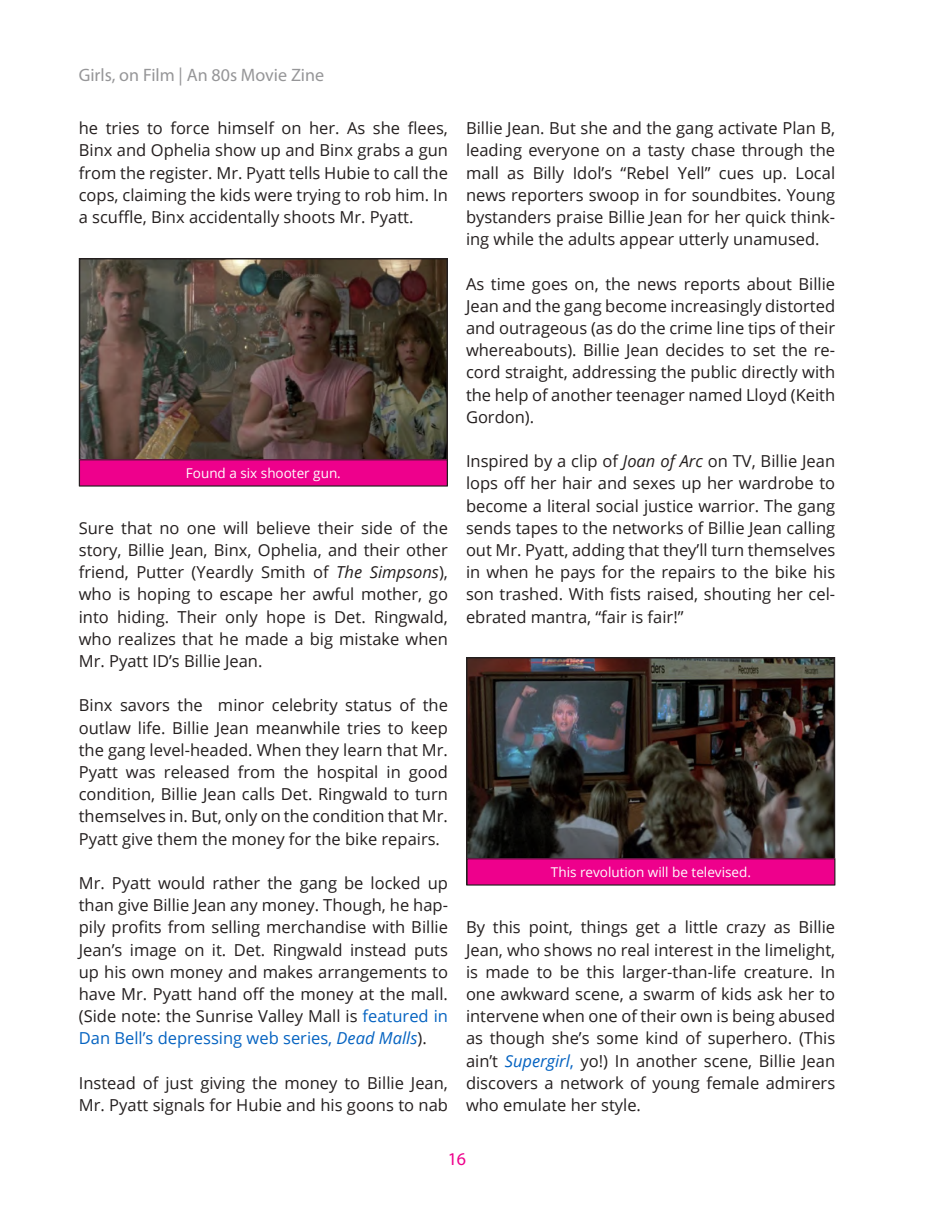
<style>
.page{position:relative;width:932px;height:1215px;background:#fff}
.page>*{position:absolute;margin:0;border:0;box-sizing:border-box;transform-origin:0 0}
.t1{font:18px "Myriad Pro";color:#969698}
.t2{font:18px "Myriad Pro";color:#ee008c}
.t3{font:16.5px/22.2px "Open Sans";color:#241f1f;text-align:justify}
.t4{font:13.5px "Open Sans";color:#fff}
.s1{font-style:italic}
.s2{color:#0563c1}
.s3{font-style:italic;color:#0563c1}
</style>
<div class="page">
<img style="left:82px;top:261px;width:363px;height:198px">
<div style="left:79px;top:258px;width:369px;height:228px;border:2px solid #241f1f"></div>
<div style="left:80px;top:460px;width:367px;height:26px;background:#ee008c"></div>
<img style="left:469px;top:660px;width:363px;height:198px">
<div style="left:466px;top:657px;width:369px;height:228px;border:2px solid #241f1f"></div>
<div style="left:467px;top:859px;width:367px;height:26px;background:#ee008c"></div>
<p class="t1" style="left:79px;top:64px;width:247px">Girls, on Film | An 80s Movie Zine</p>
<p class="t3" style="left:79px;top:117px;width:371px">he tries to force himself on her. As she flees, Binx and Ophelia show up and Binx grabs a gun from the register. Mr. Pyatt tells Hubie to call the cops, claiming the kids were trying to rob him. In a scuffle, Binx accidentally shoots Mr. Pyatt.</p>
<p class="t4" style="left:186px;top:464px;width:156px">Found a six shooter gun.</p>
<p class="t3" style="left:79px;top:516px;width:371px">Sure that no one will believe their side of the story, Billie Jean, Binx, Ophelia, and their other friend, Putter (Yeardly Smith of <span class="s1">The Simpsons</span>), who is hoping to escape her awful mother, go into hiding. Their only hope is Det. Ringwald, who realizes that he made a big mistake when Mr. Pyatt ID’s Billie Jean.</p>
<p class="t3" style="left:79px;top:694px;width:371px">Binx savors the minor celebrity status of the outlaw life. Billie Jean meanwhile tries to keep the gang level-headed. When they learn that Mr.<br>Pyatt was released from the hospital in good condition, Billie Jean calls Det. Ringwald to turn themselves in. But, only on the condition that Mr.<br>Pyatt give them the money for the bike repairs.</p>
<p class="t3" style="left:79px;top:871px;width:371px">Mr. Pyatt would rather the gang be locked up than give Billie Jean any money. Though, he hap&shy;pily profits from selling merchandise with Billie Jean’s image on it. Det. Ringwald instead puts up his own money and makes arrangements to have Mr. Pyatt hand off the money at the mall. (Side note: the Sunrise Valley Mall is <span class="s2">featured in Dan Bell’s depressing web series,</span> <span class="s3">Dead Malls</span>).</p>
<p class="t3" style="left:79px;top:1071px;width:371px">Instead of just giving the money to Billie Jean,<br>Mr. Pyatt signals for Hubie and his goons to nab</p>
<p class="t3" style="left:466px;top:117px;width:371px">Billie Jean. But she and the gang activate Plan B, leading everyone on a tasty chase through the mall as Billy Idol’s “Rebel Yell” cues up. Local news reporters swoop in for soundbites. Young bystanders praise Billie Jean for her quick think&shy;ing while the adults appear utterly unamused.</p>
<p class="t3" style="left:466px;top:272px;width:371px">As time goes on, the news reports about Billie Jean and the gang become increasingly distorted and outrageous (as do the crime line tips of their whereabouts). Billie Jean decides to set the re&shy;cord straight, addressing the public directly with the help of another teenager named Lloyd (Keith Gordon).</p>
<p class="t3" style="left:466px;top:450px;width:371px">Inspired by a clip of <span class="s1">Joan of Arc</span> on TV, Billie Jean lops off her hair and sexes up her wardrobe to become a literal social justice warrior. The gang sends tapes to the networks of Billie Jean calling out Mr. Pyatt, adding that they’ll turn themselves in when he pays for the repairs to the bike his son trashed. With fists raised, shouting her cel&shy;ebrated mantra, “fair is fair!”</p>
<p class="t4" style="left:551px;top:863px;width:201px">This revolution will be televised.</p>
<p class="t3" style="left:466px;top:916px;width:371px">By this point, things get a little crazy as Billie Jean, who shows no real interest in the limelight, is made to be this larger-than-life creature. In one awkward scene, a swarm of kids ask her to intervene when one of their own is being abused as though she’s some kind of superhero. (This ain’t <span class="s3">Supergirl</span><span class="s2">,</span> yo!) In another scene, Billie Jean discovers a network of young female admirers who emulate her style.</p>
<p class="t2" style="left:448px;top:1148px;width:20px">16</p>
</div>
